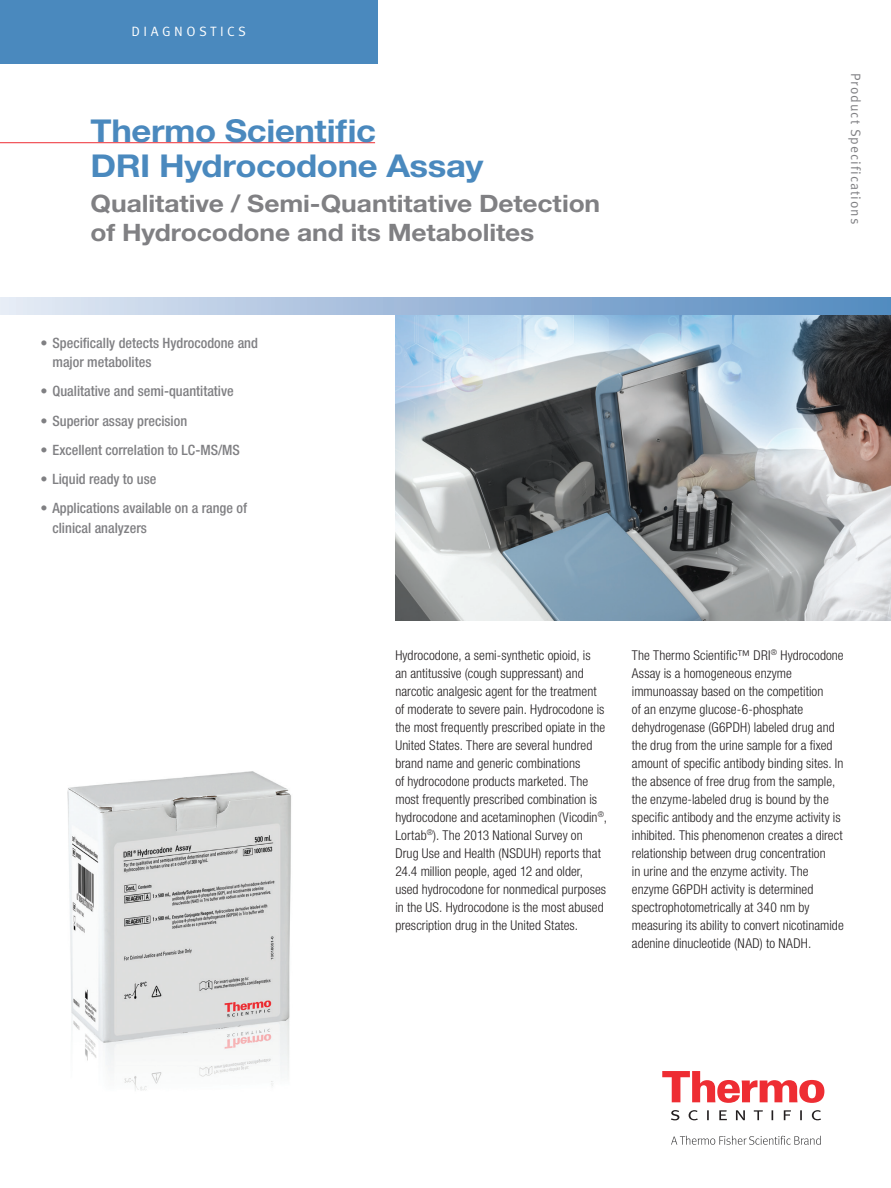
<style>
.page{position:relative;width:891px;height:1188px;background:#fff}
.page>*{position:absolute;margin:0;border:0;box-sizing:border-box;transform-origin:0 0}
.t1{font:700 31.5px "Helvetica Neue LT Std";letter-spacing:-.01em;color:#4a89be;scale:1.1 1}
.t2{font:700 24px "Helvetica Neue LT Std";letter-spacing:-.005em;color:#808083;scale:1.1 1}
.Intro{font:500 condensed 14.25px/19.5px "Helvetica Neue LT Std";color:#808083}
.Body_copy{font:300 condensed 13.5px/18px "Helvetica Neue LT Std";letter-spacing:.005em;color:#231f20}
.Document_Type{font:13.5px "Meta OT";letter-spacing:.075em;color:#808083}
.Product_category{font:13.5px "Meta OT";letter-spacing:.26em;color:#fff}
</style>
<div class="page">
<img style="left:395px;top:315px;width:496px;height:306px">
<div style="left:0;top:297px;width:891px;height:18px;background:linear-gradient(to right,#e4e8f4,#5187be)"></div>
<div style="left:0;top:0;width:377px;height:64px;background:#4a89be"></div>
<hr style="left:0;top:142px;width:375px;height:1px;background:#ee2d33">
<img style="left:67px;top:771px;width:224px;height:320px">
<svg style="left:662px;top:1071px;width:162px;height:32px"></svg>
<svg style="left:671px;top:1110px;width:150px;height:10px"></svg>
<svg style="left:671px;top:1136px;width:150px;height:9px"></svg>
<p class="Product_category" style="left:132px;top:24px;width:116px">DIAGNOSTICS</p>
<p class="t1" style="left:91px;top:111px;width:261px">Thermo Scientific</p>
<p class="t1" style="left:91px;top:146px;width:359px">DRI Hydrocodone Assay</p>
<p class="t2" style="left:91px;top:189px;width:465px">Qualitative / Semi-Quantitative Detection</p>
<p class="t2" style="left:91px;top:218px;width:405px">of Hydrocodone and its Metabolites</p>
<p class="Intro" style="left:52px;top:333px;width:207px;text-indent:-12px">• Specifically detects Hydrocodone and major metabolites</p>
<p class="Intro" style="left:40px;top:381px;width:195px">• Qualitative and semi-quantitative</p>
<p class="Intro" style="left:40px;top:411px;width:148px">• Superior assay precision</p>
<p class="Intro" style="left:40px;top:440px;width:201px">• Excellent correlation to LC-MS/MS</p>
<p class="Intro" style="left:40px;top:469px;width:117px">• Liquid ready to use</p>
<p class="Intro" style="left:52px;top:498px;width:196px;text-indent:-12px">• Applications available on a range of clinical analyzers</p>
<p class="Document_Type" style="left:864px;top:73px;width:153px;rotate:90deg">Product Specifications</p>
<p class="Body_copy" style="left:395px;top:646px;width:213px">Hydrocodone, a semi-synthetic opioid, is<br>an antitussive (cough suppressant) and narcotic analgesic agent for the treatment of moderate to severe pain. Hydrocodone is the most frequently prescribed opiate in the United States. There are several hundred brand name and generic combinations<br>of hydrocodone products marketed. The most frequently prescribed combination is hydrocodone and acetaminophen (Vicodin<sup>®</sup>, Lortab<sup>®</sup>). The 2013 National Survey on Drug Use and Health (NSDUH) reports that 24.4 million people, aged 12 and older, used hydrocodone for nonmedical purposes in the US. Hydrocodone is the most abused prescription drug in the United States.</p>
<p class="Body_copy" style="left:632px;top:646px;width:213px">The Thermo Scientific™ DRI<sup>®</sup> Hydrocodone Assay is a homogeneous enzyme immunoassay based on the competition<br>of an enzyme glucose-6-phosphate dehydrogenase (G6PDH) labeled drug and the drug from the urine sample for a fixed amount of specific antibody binding sites. In the absence of free drug from the sample, the enzyme-labeled drug is bound by the specific antibody and the enzyme activity is inhibited. This phenomenon creates a direct relationship between drug concentration<br>in urine and the enzyme activity. The enzyme G6PDH activity is determined spectrophotometrically at 340 nm by measuring its ability to convert nicotinamide adenine dinucleotide (NAD) to NADH.</p>
</div>
